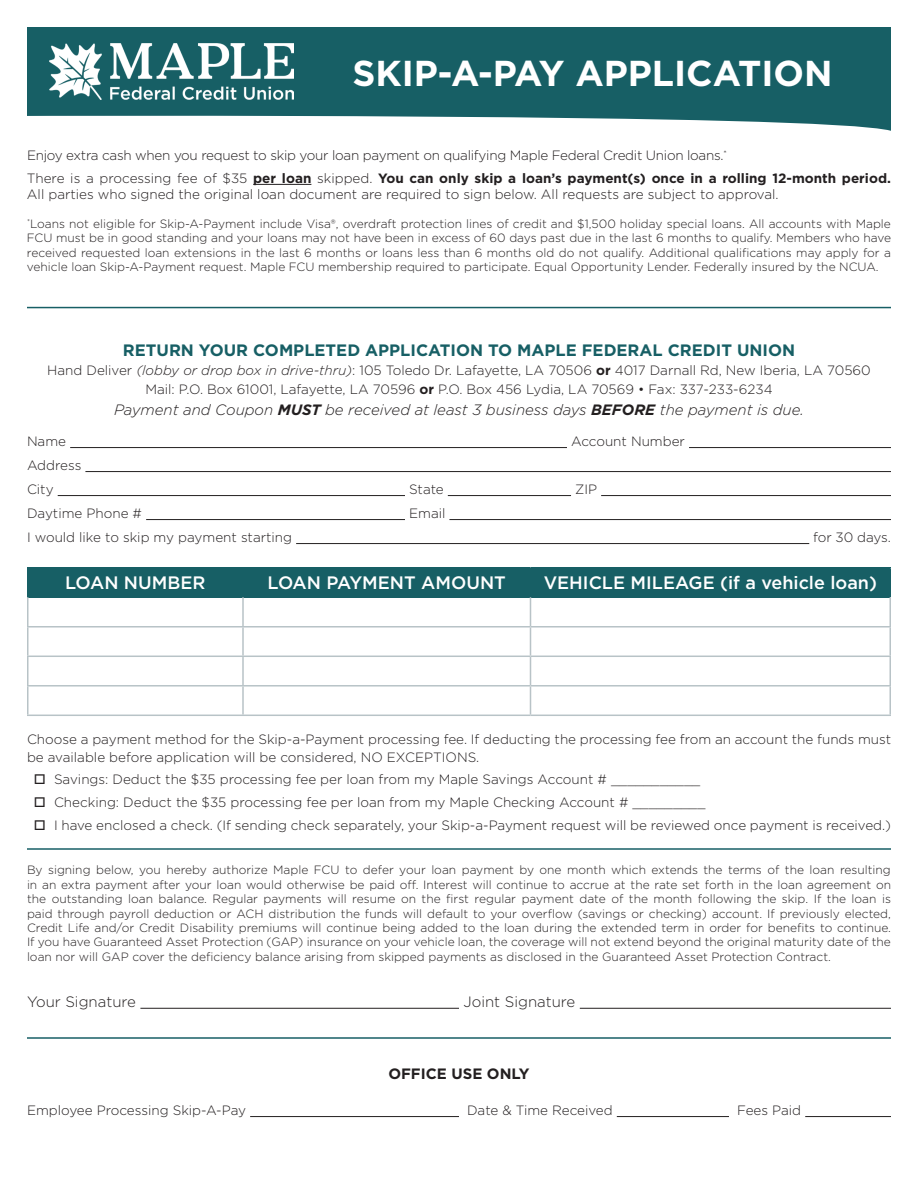
<style>
.page{position:relative;width:918px;height:1188px;background:#fff}
.page>*{position:absolute;margin:0;border:0;box-sizing:border-box;transform-origin:0 0}
.t1{font:700 36px "Gotham";color:#fff}
.t2{font:500 18px "Gotham";color:#fff}
.t3{font:700 16.5px "Gotham";color:#175f65}
.t4{font:italic 300 15px "Gotham";color:#231f20}
.t5{font:300 15px "Gotham";color:#231f20}
.t6{font:700 15px "Gotham";color:#231f20}
.t7{font:300 13.5px/19.2px "Gotham";color:#231f20}
.t8{font:300 13.5px/23px "Gotham";letter-spacing:-.02em;color:#231f20}
.t9{font:300 12px/14.4px "Gotham";color:#231f20;text-align:justify}
.s1{font-weight:700}
.s2{font-style:italic}
</style>
<div class="page">
<hr style="left:27px;top:848px;width:864px;height:2px;background:#175f65">
<hr style="left:27px;top:1037px;width:864px;height:2px;background:#175f65">
<hr style="left:27px;top:307px;width:864px;height:1px;background:#175f65">
<hr style="left:296px;top:543px;width:513px;height:1px;background:#231f20">
<hr style="left:449px;top:519px;width:442px;height:1px;background:#231f20">
<hr style="left:146px;top:519px;width:259px;height:1px;background:#231f20">
<hr style="left:601px;top:495px;width:290px;height:1px;background:#231f20">
<hr style="left:448px;top:495px;width:123px;height:1px;background:#231f20">
<hr style="left:58px;top:495px;width:347px;height:1px;background:#231f20">
<hr style="left:85px;top:471px;width:806px;height:1px;background:#231f20">
<hr style="left:689px;top:447px;width:202px;height:1px;background:#231f20">
<hr style="left:70px;top:447px;width:497px;height:1px;background:#231f20">
<hr style="left:805px;top:1116px;width:86px;height:1px;background:#231f20">
<hr style="left:617px;top:1116px;width:112px;height:1px;background:#231f20">
<hr style="left:250px;top:1116px;width:209px;height:1px;background:#231f20">
<hr style="left:580px;top:1008px;width:311px;height:1px;background:#231f20">
<hr style="left:140px;top:1008px;width:319px;height:1px;background:#231f20">
<hr style="left:253px;top:184px;width:58px;height:1px;background:#231f20">
<div style="left:28px;top:568px;width:215px;height:29px;background:#175f65"></div>
<div style="left:243px;top:568px;width:288px;height:29px;background:#175f65"></div>
<div style="left:531px;top:568px;width:359px;height:29px;background:#175f65"></div>
<hr style="left:27px;top:567px;width:216px;height:1px;background:#175f65">
<hr style="left:243px;top:567px;width:288px;height:1px;background:#175f65">
<hr style="left:531px;top:567px;width:360px;height:1px;background:#175f65">
<hr style="left:242px;top:597px;width:2px;height:29px;background:#b8c3c7">
<hr style="left:27px;top:626px;width:216px;height:2px;background:#b8c3c7">
<hr style="left:243px;top:626px;width:288px;height:2px;background:#b8c3c7">
<hr style="left:242px;top:628px;width:2px;height:28px;background:#b8c3c7">
<hr style="left:531px;top:626px;width:360px;height:2px;background:#b8c3c7">
<hr style="left:27px;top:656px;width:216px;height:1px;background:#b8c3c7">
<hr style="left:243px;top:656px;width:288px;height:1px;background:#b8c3c7">
<hr style="left:242px;top:657px;width:2px;height:28px;background:#b8c3c7">
<hr style="left:531px;top:656px;width:360px;height:1px;background:#b8c3c7">
<hr style="left:27px;top:685px;width:216px;height:2px;background:#b8c3c7">
<svg style="left:27px;top:568px;width:1px;height:147px"></svg>
<hr style="left:243px;top:685px;width:288px;height:2px;background:#b8c3c7">
<hr style="left:242px;top:687px;width:2px;height:28px;background:#b8c3c7">
<hr style="left:531px;top:685px;width:360px;height:2px;background:#b8c3c7">
<svg style="left:530px;top:597px;width:1px;height:118px"></svg>
<svg style="left:890px;top:568px;width:1px;height:147px"></svg>
<hr style="left:27px;top:715px;width:216px;height:1px;background:#b8c3c7">
<hr style="left:243px;top:715px;width:288px;height:1px;background:#b8c3c7">
<hr style="left:531px;top:715px;width:360px;height:1px;background:#b8c3c7">
<svg style="left:27px;top:27px;width:864px;height:104px;fill:#175f65"></svg>
<img style="left:50px;top:44px;width:244px;height:55px">
<h1 class="t1" style="left:352px;top:49px;width:482px">SKIP-A-PAY APPLICATION</h1>
<p class="t8" style="left:27px;top:143px;width:865px">Enjoy extra cash when you request to skip your loan payment on qualifying Maple Federal Credit Union loans.<sup>*<br></sup>There is a processing fee of $35 <span class="s1">per loan</span> skipped. <span class="s1">You can only skip a loan’s payment(s) once in a rolling 12-month period.</span></p>
<p class="t7" style="left:27px;top:184px;width:753px">All parties who signed the original loan document are required to sign below. All requests are subject to approval.</p>
<p class="t9" style="left:27px;top:216px;width:866px"><sup>*</sup>Loans not eligible for Skip-A-Payment include Visa®, overdraft protection lines of credit and $1,500 holiday special loans. All accounts with Maple FCU must be in good standing and your loans may not have been in excess of 60 days past due in the last 6 months to qualify. Members who have received requested loan extensions in the last 6 months or loans less than 6 months old do not qualify. Additional qualifcations may apply for a vehicle loan Skip-A-Payment request. Maple FCU membership required to participate. Equal Opportunity Lender. Federally insured by the NCUA.</p>
<h3 class="t3" style="left:123px;top:339px;width:674px">RETURN YOUR COMPLETED APPLICATION TO MAPLE FEDERAL CREDIT UNION</h3>
<p class="t7" style="left:47px;top:360px;width:825px;text-align:center">Hand Deliver <span class="s2">(lobby or drop box in drive-thru)</span>: 105 Toledo Dr. Lafayette, LA 70506 <span class="s1">or</span> 4017 Darnall Rd, New Iberia, LA 70560<br>Mail: P.O. Box 61001, Lafayette, LA 70596 <span class="s1">or</span> P.O. Box 456 Lydia, LA 70569 • Fax: 337-233-6234</p>
<p class="t4" style="left:114px;top:400px;width:691px">Payment and Coupon <span class="s1">MUST</span> be received at least 3 business days <span class="s1">BEFORE</span> the payment is due.</p>
<p class="t7" style="left:27px;top:431px;width:41px">Name</p>
<p class="t7" style="left:571px;top:431px;width:115px">Account Number</p>
<p class="t7" style="left:27px;top:453px;width:56px;line-height:24px">Address<br>City</p>
<p class="t7" style="left:409px;top:479px;width:36px">State</p>
<p class="t7" style="left:575px;top:479px;width:24px">ZIP</p>
<p class="t7" style="left:27px;top:503px;width:117px">Daytime Phone #</p>
<p class="t7" style="left:409px;top:503px;width:38px">Email</p>
<p class="t7" style="left:27px;top:527px;width:267px">I would like to skip my payment starting</p>
<p class="t7" style="left:813px;top:527px;width:79px">for 30 days.</p>
<h2 class="t2" style="left:65px;top:571px;width:142px">LOAN NUMBER</h2>
<h2 class="t2" style="left:268px;top:571px;width:240px">LOAN PAYMENT AMOUNT</h2>
<h2 class="t2" style="left:544px;top:571px;width:335px">VEHICLE MILEAGE (if a vehicle loan)</h2>
<p class="t7" style="left:27px;top:729px;width:866px;line-height:18px">Choose a payment method for the Skip-a-Payment processing fee. If deducting the processing fee from an account the funds must be available before application will be considered, NO EXCEPTIONS.</p>
<p class="t7" style="left:54px;top:770px;width:648px">Savings: Deduct the $35 processing fee per loan from my Maple Savings Account # ___________</p>
<p class="t7" style="left:54px;top:791px;width:839px;line-height:23px">Checking: Deduct the $35 processing fee per loan from my Maple Checking Account # _________<br>I have enclosed a check. (If sending check separately, your Skip-a-Payment request will be reviewed once payment is received.)</p>
<p class="t9" style="left:27px;top:863px;width:866px">By signing below, you hereby authorize Maple FCU to defer your loan payment by one month which extends the terms of the loan resulting in an extra payment after your loan would otherwise be paid of. Interest will continue to accrue at the rate set forth in the loan agreement on the outstanding loan balance. Regular payments will resume on the frst regular payment date of the month following the skip. If the loan is paid through payroll deduction or ACH distribution the funds will default to your overfow (savings or checking) account. If previously elected, Credit Life and/or Credit Disability premiums will continue being added to the loan during the extended term in order for benefts to continue.<br>If you have Guaranteed Asset Protection (GAP) insurance on your vehicle loan, the coverage will not extend beyond the original maturity date of the loan nor will GAP cover the defciency balance arising from skipped payments as disclosed in the Guaranteed Asset Protection Contract.</p>
<p class="t5" style="left:27px;top:992px;width:110px">Your Signature</p>
<p class="t5" style="left:464px;top:992px;width:113px">Joint Signature</p>
<p class="t6" style="left:388px;top:1064px;width:143px">OFFICE USE ONLY</p>
<p class="t7" style="left:27px;top:1100px;width:221px">Employee Processing Skip-A-Pay</p>
<p class="t7" style="left:467px;top:1100px;width:147px">Date &amp; Time Received</p>
<p class="t7" style="left:737px;top:1100px;width:66px">Fees Paid</p>
</div>
